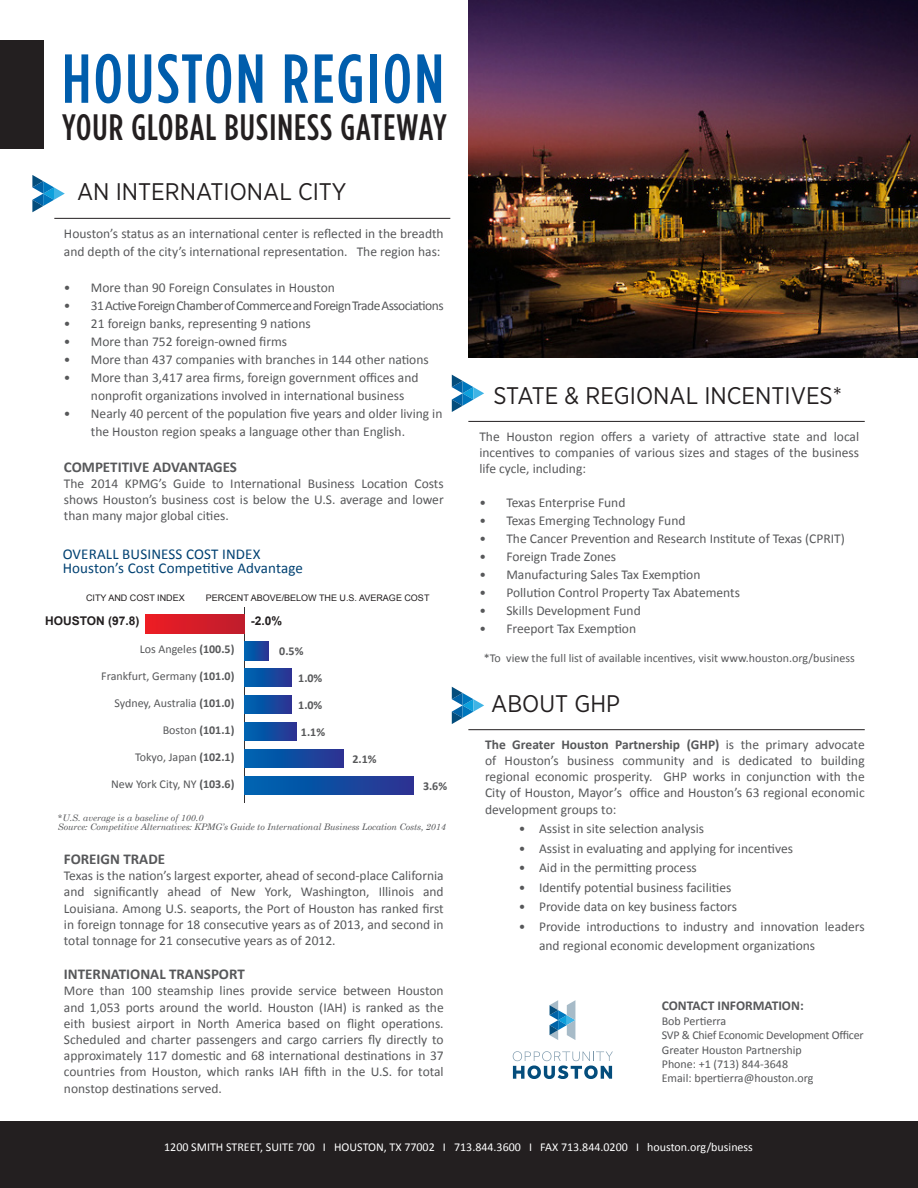
<style>
.page{position:relative;width:918px;height:1188px;background:#fff}
.page>*{position:absolute;margin:0;border:0;box-sizing:border-box;transform-origin:0 0}
.t1{font:500 69.15px "Gotham Condensed";letter-spacing:.04em;color:#005dac}
.t2{font:500 36.75px "Gotham Condensed";letter-spacing:.03em;color:#231f20}
.t3{font:24px "Gotham Narrow";color:#231f20}
.t4{font:15px "Calibri";letter-spacing:.01em;color:#004172}
.t5{font:700 15px "Calibri";color:#57585a}
.t6{font:13.5px/16.2px "Calibri";color:#57585a;text-align:justify}
.t7{font:13.5px "Calibri";letter-spacing:-.04em;color:#57585a}
.t8{font:700 13.5px "Calibri";color:#57585a}
.t9{font:12px "Calibri";color:#57585a}
.t10{font:12px "Calibri";color:#fff}
.t11{font:700 12px "Calibri";color:#57585a}
.t12{font:12px "Calibri";letter-spacing:-.02em;color:#57585a}
.t13{font:700 12px "Arial";color:#231f20}
.t14{font:italic 9px "Century Schoolbook";letter-spacing:-.01em;color:#57585a}
.t15{font:9px "Arial";color:#231f20}
.s1{font-weight:700}
.s2{font-weight:400}
</style>
<div class="page">
<div style="left:0;top:1121px;width:918px;height:67px;background:#231f20"></div>
<hr style="left:54px;top:218px;width:396px;height:1px;background:#231f20">
<img style="left:468px;top:0;width:450px;height:358px">
<div style="left:0;top:40px;width:43px;height:109px;background:#231f20"></div>
<hr style="left:468px;top:729px;width:397px;height:1px;background:#231f20">
<hr style="left:244px;top:608px;width:1px;height:195px;background:#231f20">
<div style="left:244px;top:776px;width:170px;height:19px;background:linear-gradient(to right,#0066b2,#2b3291)"></div>
<div style="left:244px;top:749px;width:99px;height:19px;background:linear-gradient(to right,#0066b2,#2b3391)"></div>
<div style="left:244px;top:723px;width:52px;height:18px;background:linear-gradient(to right,#0067b2,#2a3492)"></div>
<div style="left:244px;top:696px;width:48px;height:17px;background:linear-gradient(to right,#0066b2,#2b3492)"></div>
<div style="left:244px;top:669px;width:48px;height:17px;background:linear-gradient(to right,#0066b2,#2b3492)"></div>
<svg style="left:244px;top:642px;width:25px;height:18px"></svg>
<div style="left:146px;top:615px;width:98px;height:18px;background:linear-gradient(to right,#ed1c24,#bf1d2d)"></div>
<hr style="left:468px;top:421px;width:397px;height:1px;background:#231f20">
<svg style="left:32px;top:175px;width:33px;height:37px"></svg>
<svg style="left:452px;top:375px;width:32px;height:37px"></svg>
<svg style="left:452px;top:687px;width:32px;height:37px"></svg>
<svg style="left:550px;top:1000px;width:25px;height:40px"></svg>
<svg style="left:513px;top:1051px;width:100px;height:28px"></svg>
<p class="t1" style="left:62px;top:40px;width:383px">HOUSTON REGION</p>
<p class="t2" style="left:62px;top:106px;width:386px">YOUR GLOBAL BUSINESS GATEWAY</p>
<p class="t3" style="left:77px;top:177px;width:271px">AN INTERNATIONAL CITY</p>
<p class="t6" style="left:64px;top:224px;width:381px;line-height:18px">Houston’s status as an international center is reflected in the breadth and depth of the city’s international representation. The region has:</p>
<p class="t6" style="left:64px;top:278px;width:273px">• More than 90 Foreign Consulates in Houston</p>
<p class="t7" style="left:64px;top:297px;width:381px">• 31 Active Foreign Chamber of Commerce and Foreign Trade Associations</p>
<p class="t6" style="left:64px;top:314px;width:248px">• 21 foreign banks, representing 9 nations</p>
<p class="t6" style="left:64px;top:332px;width:225px">• More than 752 foreign-owned firms</p>
<p class="t6" style="left:64px;top:350px;width:366px">• More than 437 companies with branches in 144 other nations</p>
<p class="t6" style="left:91px;top:368px;width:329px;line-height:18px;text-indent:-27px">• More than 3,417 area firms, foreign government offices and nonprofit organizations involved in international business</p>
<p class="t6" style="left:91px;top:404px;width:353px;line-height:18px;text-indent:-27px">• Nearly 40 percent of the population five years and older living in the Houston region speaks a language other than English.</p>
<p class="t5" style="left:64px;top:457px;width:175px">COMPETITIVE ADVANTAGES</p>
<p class="t6" style="left:64px;top:475px;width:381px">The 2014 KPMG’s Guide to International Business Location Costs shows Houston’s business cost is below the U.S. average and lower than many major global cities.</p>
<p class="t4" style="left:63px;top:545px;width:199px">OVERALL BUSINESS COST INDEX</p>
<p class="t4" style="left:63px;top:558px;width:242px">Houston’s Cost Competitive Advantage</p>
<p class="t15" style="left:86px;top:592px;width:100px">CITY AND COST INDEX</p>
<p class="t15" style="left:206px;top:592px;width:225px">PERCENT ABOVE/BELOW THE U.S. AVERAGE COST</p>
<p class="t13" style="left:45px;top:613px;width:96px">HOUSTON (97.8)</p>
<p class="t13" style="left:251px;top:613px;width:33px">-2.0%</p>
<p class="t9" style="left:140px;top:642px;width:96px">Los Angeles <span class="s1">(100.5)</span></p>
<p class="t9" style="left:101px;top:669px;width:135px">Frankfurt, Germany <span class="s1">(101.0)</span></p>
<p class="t9" style="left:114px;top:696px;width:121px">Sydney, Australia <span class="s1">(101.0)</span></p>
<p class="t11" style="left:163px;top:723px;width:73px"><span class="s2">Boston</span> (101.1)</p>
<p class="t9" style="left:135px;top:750px;width:101px">Tokyo, Japan <span class="s1">(102.1)</span></p>
<p class="t9" style="left:111px;top:777px;width:125px">New York City, NY <span class="s1">(103.6)</span></p>
<p class="t11" style="left:279px;top:644px;width:26px">0.5%</p>
<p class="t11" style="left:298px;top:671px;width:26px">1.0%</p>
<p class="t11" style="left:298px;top:698px;width:26px">1.0%</p>
<p class="t11" style="left:301px;top:725px;width:26px">1.1%</p>
<p class="t11" style="left:353px;top:752px;width:26px">2.1%</p>
<p class="t11" style="left:423px;top:779px;width:26px">3.6%</p>
<p class="t14" style="left:58px;top:811px;width:147px">*U.S. average is a baseline of 100.0</p>
<p class="t14" style="left:58px;top:820px;width:389px">Source: Competitive Alternatives: KPMG’s Guide to International Business Location Costs, 2014</p>
<p class="t5" style="left:64px;top:850px;width:103px">FOREIGN TRADE</p>
<p class="t6" style="left:64px;top:867px;width:381px">Texas is the nation’s largest exporter, ahead of second-place California and significantly ahead of New York, Washington, Illinois and Louisiana. Among U.S. seaports, the Port of Houston has ranked first in foreign tonnage for 18 consecutive years as of 2013, and second in total tonnage for 21 consecutive years as of 2012.</p>
<p class="t5" style="left:64px;top:965px;width:182px">INTERNATIONAL TRANSPORT</p>
<p class="t6" style="left:64px;top:982px;width:381px">More than 100 steamship lines provide service between Houston and 1,053 ports around the world. Houston (IAH) is ranked as the eith busiest airport in North America based on flight operations.<br>Scheduled and charter passengers and cargo carriers fly directly to approximately 117 domestic and 68 international destinations in 37 countries from Houston, which ranks IAH fifth in the U.S. for total nonstop destinations served.</p>
<p class="t3" style="left:493px;top:380px;width:350px">STATE &amp; REGIONAL INCENTIVES*</p>
<p class="t6" style="left:479px;top:428px;width:381px">The Houston region offers a variety of attractive state and local incentives to companies of various sizes and stages of the business life cycle, including:</p>
<p class="t6" style="left:479px;top:494px;width:148px">• Texas Enterprise Fund</p>
<p class="t6" style="left:479px;top:512px;width:208px">• Texas Emerging Technology Fund</p>
<p class="t6" style="left:479px;top:530px;width:367px">• The Cancer Prevention and Research Institute of Texas (CPRIT)</p>
<p class="t6" style="left:479px;top:548px;width:138px">• Foreign Trade Zones</p>
<p class="t6" style="left:479px;top:566px;width:223px">• Manufacturing Sales Tax Exemption</p>
<p class="t6" style="left:479px;top:584px;width:262px">• Pollution Control Property Tax Abatements</p>
<p class="t6" style="left:479px;top:602px;width:163px">• Skills Development Fund</p>
<p class="t6" style="left:479px;top:620px;width:158px">• Freeport Tax Exemption</p>
<p class="t9" style="left:484px;top:650px;width:373px">*To view the full list of available incentives, visit www.houston.org/business</p>
<p class="t3" style="left:491px;top:688px;width:130px">ABOUT GHP</p>
<p class="t6" style="left:485px;top:736px;width:381px"><span class="s1">The Greater Houston Partnership (GHP)</span> is the primary advocate of Houston’s business community and is dedicated to building regional economic prosperity. GHP works in conjunction with the City of Houston, Mayor’s office and Houston’s 63 regional economic development groups to:</p>
<p class="t6" style="left:519px;top:820px;width:187px">• Assist in site selection analysis</p>
<p class="t6" style="left:519px;top:839px;width:276px">• Assist in evaluating and applying for incentives</p>
<p class="t6" style="left:519px;top:859px;width:180px">• Aid in the permitting process</p>
<p class="t6" style="left:519px;top:878px;width:214px">• Identify potential business facilities</p>
<p class="t6" style="left:519px;top:898px;width:220px">• Provide data on key business factors</p>
<p class="t6" style="left:539px;top:916px;width:327px;line-height:19.5px;text-indent:-20px">• Provide introductions to industry and innovation leaders and regional economic development organizations</p>
<p class="t8" style="left:662px;top:997px;width:143px">CONTACT INFORMATION:</p>
<p class="t9" style="left:662px;top:1013px;width:66px">Bob Pertierra</p>
<p class="t12" style="left:662px;top:1028px;width:203px">SVP &amp; Chief Economic Development Officer</p>
<p class="t9" style="left:662px;top:1042px;width:142px">Greater Houston Partnership</p>
<p class="t9" style="left:662px;top:1057px;width:128px">Phone: +1 (713) 844-3648</p>
<p class="t9" style="left:662px;top:1071px;width:153px">Email: bpertierra@houston.org</p>
<p class="t10" style="left:164px;top:1140px;width:590px">1200 SMITH STREET, SUITE 700 I HOUSTON, TX 77002 I 713.844.3600 I FAX 713.844.0200 I houston.org/business</p>
</div>
